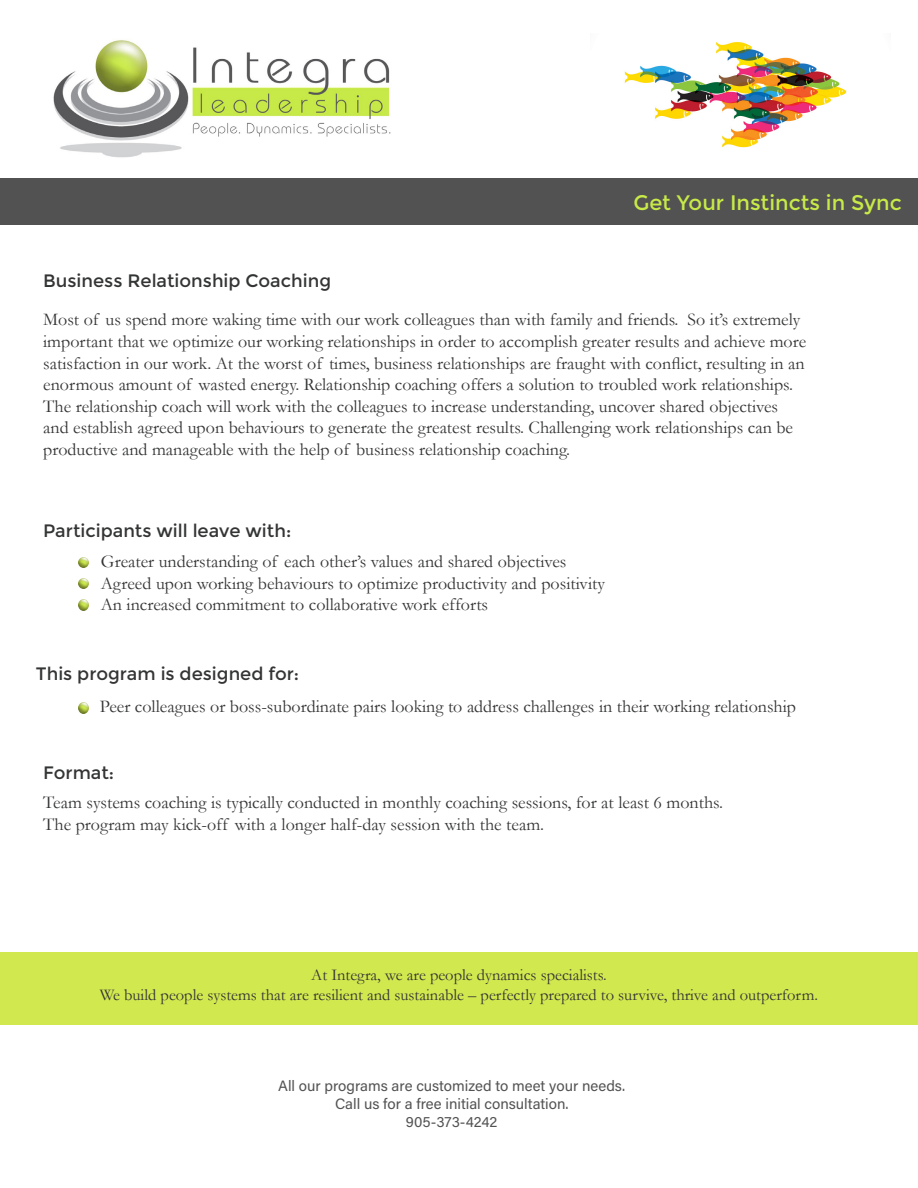
<style>
.page{position:relative;width:918px;height:1188px;background:#fff}
.page>*{position:absolute;margin:0;border:0;box-sizing:border-box;transform-origin:0 0}
.t1{font:21px "Montserrat";color:#c7ea48}
.t2{font:18px/21.6px "Garamond";color:#333434}
.t3{font:18px "Montserrat";color:#333434}
.t4{font:16.5px "Garamond";color:#333434}
.t5{font:15px "Acumin Pro";color:#535353}
</style>
<div class="page">
<div style="left:1px;top:952px;width:917px;height:72px;background:#d2e84f"></div>
<div style="left:0;top:178px;width:918px;height:47px;background:#535252"></div>
<svg style="left:79px;top:557px;width:10px;height:10px"></svg>
<svg style="left:79px;top:579px;width:10px;height:10px"></svg>
<svg style="left:79px;top:600px;width:10px;height:10px"></svg>
<img style="left:53px;top:40px;width:338px;height:118px">
<svg style="left:79px;top:703px;width:10px;height:10px"></svg>
<img style="left:624px;top:42px;width:223px;height:106px">
<p class="t3" style="left:43px;top:270px;width:290px">Business Relationship Coaching</p>
<p class="t1" style="left:633px;top:190px;width:270px">Get Your Instincts in Sync</p>
<p class="t2" style="left:43px;top:308px;width:765px">Most of us spend more waking time with our work colleagues than with family and friends. So it’s extremely important that we optimize our working relationships in order to accomplish greater results and achieve more satisfaction in our work. At the worst of times, business relationships are fraught with conflict, resulting in an enormous amount of wasted energy. Relationship coaching offers a solution to troubled work relationships.<br>The relationship coach will work with the colleagues to increase understanding, uncover shared objectives and establish agreed upon behaviours to generate the greatest results. Challenging work relationships can be productive and manageable with the help of business relationship coaching.</p>
<p class="t3" style="left:43px;top:521px;width:250px">Participants will leave with:</p>
<p class="t2" style="left:101px;top:550px;width:467px">Greater understanding of each other’s values and shared objectives</p>
<p class="t2" style="left:101px;top:572px;width:506px">Agreed upon working behaviours to optimize productivity and positivity</p>
<p class="t2" style="left:101px;top:593px;width:389px">An increased commitment to collaborative work efforts</p>
<p class="t3" style="left:36px;top:663px;width:265px">This program is designed for:</p>
<p class="t2" style="left:100px;top:695px;width:698px">Peer colleagues or boss-subordinate pairs looking to address challenges in their working relationship</p>
<p class="t3" style="left:43px;top:762px;width:72px">Format:</p>
<p class="t2" style="left:43px;top:791px;width:681px">Team systems coaching is typically conducted in monthly coaching sessions, for at least 6 months.<br>The program may kick-off with a longer half-day session with the team.</p>
<p class="t4" style="left:311px;top:964px;width:297px">At Integra, we are people dynamics specialists.</p>
<p class="t4" style="left:100px;top:983px;width:720px">We build people systems that are resilient and sustainable – perfectly prepared to survive, thrive and outperform.</p>
<p class="t5" style="left:278px;top:1076px;width:349px">All our programs are customized to meet your needs.</p>
<p class="t5" style="left:335px;top:1094px;width:235px">Call us for a free initial consultation.</p>
<p class="t5" style="left:406px;top:1112px;width:93px">905-373-4242</p>
</div>
